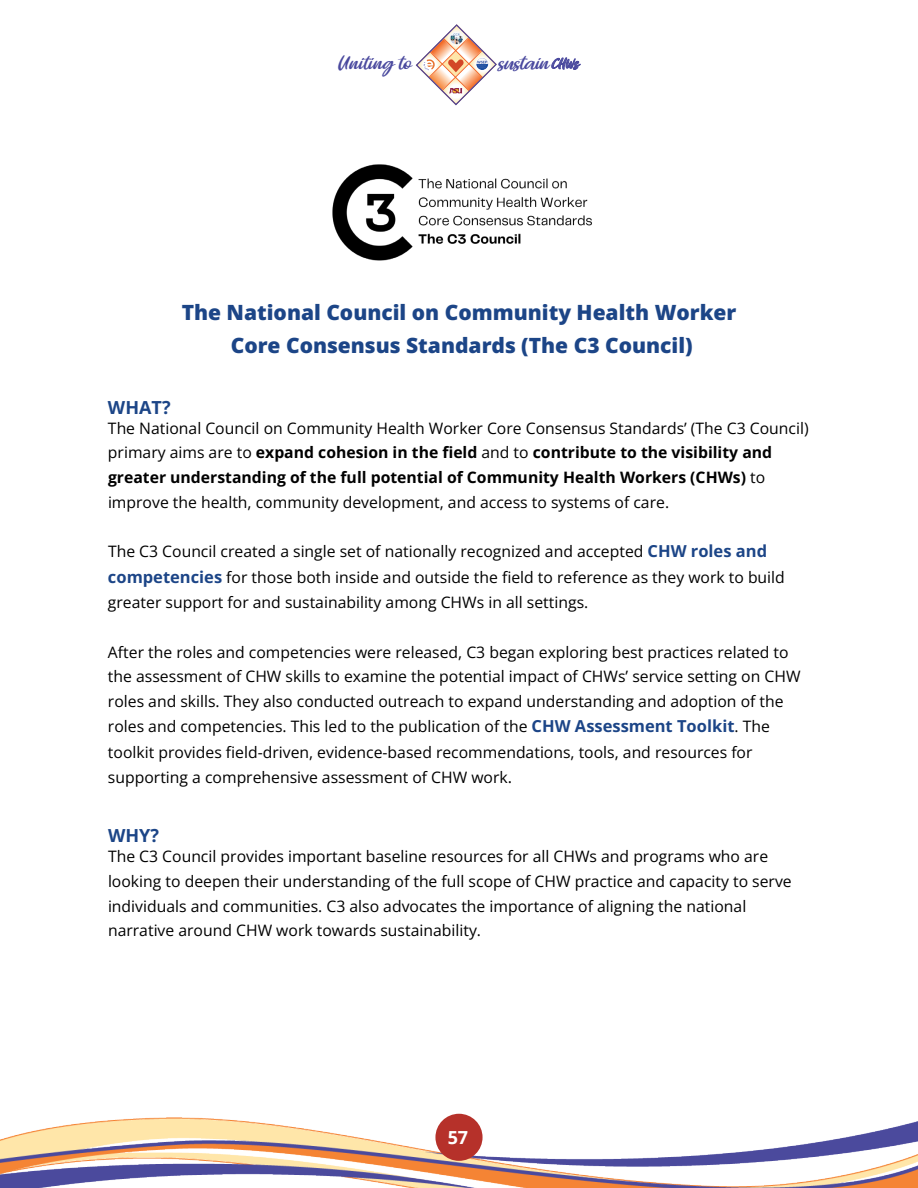
<style>
.page{position:relative;width:918px;height:1188px;background:#fff}
.page>*{position:absolute;margin:0;border:0;box-sizing:border-box;transform-origin:0 0}
.t1{font:800 21px/32.8px "Open Sans";color:#1c4587;text-align:center}
.t2{font:700 18px "Open Sans";color:#1c4587}
.t3{font:700 18px "Open Sans";color:#fff}
.t4{font:16.35px "Brisbane";letter-spacing:-.015em;color:#4a499e}
.t5{font:15.75px/24.6px "Open Sans";color:#000}
.s1{font-size:10.95px}
.s2{font-size:12.75px}
.s3{font-weight:700}
.s4{font-weight:700;font-size:16.5px;color:#1c4587}
.s5{font-size:16.5px}
</style>
<div class="page">
<img style="left:0;top:1118px;width:918px;height:70px">
<svg style="left:551px;top:57px;width:30px;height:13px"></svg>
<div style="left:435px;top:1114px;width:48px;height:47px;background:#b6312a;border-radius:50%"></div>
<img style="left:332px;top:164px;width:260px;height:97px">
<svg style="left:415px;top:24px;width:82px;height:82px"></svg>
<p class="t4" style="left:338px;top:54px;width:75px">Uniting to</p>
<p class="t4" style="left:498px;top:53px;width:83px">sustain <span class="s1">CHW</span><span class="s2">s</span></p>
<p class="t1" style="left:182px;top:296px;width:556px">The National Council on Community Health Worker<br>Core Consensus Standards (The C3 Council)</p>
<p class="t2" style="left:108px;top:394px;width:64px">WHAT?</p>
<p class="t5" style="left:108px;top:415px;width:702px">The National Council on Community Health Worker Core Consensus Standards’ (The C3 Council) primary aims are to <span class="s3">expand cohesion in the field</span> and to <span class="s3">contribute to the visibility and greater understanding of the full potential of Community Health Workers (CHWs)</span> to improve the health, community development, and access to systems of care.</p>
<p class="t5" style="left:108px;top:539px;width:678px;line-height:25.5px">The C3 Council created a single set of nationally recognized and accepted <span class="s4">CHW roles and competencies</span> for those both inside and outside the field to reference as they work to build greater support for and sustainability among CHWs in all settings.</p>
<p class="t5" style="left:108px;top:639px;width:694px;line-height:25px">After the roles and competencies were released, C3 began exploring best practices related to the assessment of CHW skills to examine the potential impact of CHWs’ service setting on CHW roles and skills. They also conducted outreach to expand understanding and adoption of the roles and competencies. This led to the publication of the <span class="s4">CHW Assessment Toolkit</span>. The toolkit provides field-driven, evidence-based recommendations, tools, and resources for supporting a comprehensive assessment of CHW work<span class="s5">.</span></p>
<p class="t2" style="left:108px;top:823px;width:52px">WHY?</p>
<p class="t5" style="left:108px;top:844px;width:685px">The C3 Council provides important baseline resources for all CHWs and programs who are looking to deepen their understanding of the full scope of CHW practice and capacity to serve individuals and communities. C3 also advocates the importance of aligning the national narrative around CHW work towards sustainability.</p>
<p class="t3" style="left:448px;top:1125px;width:22px">57</p>
</div>
